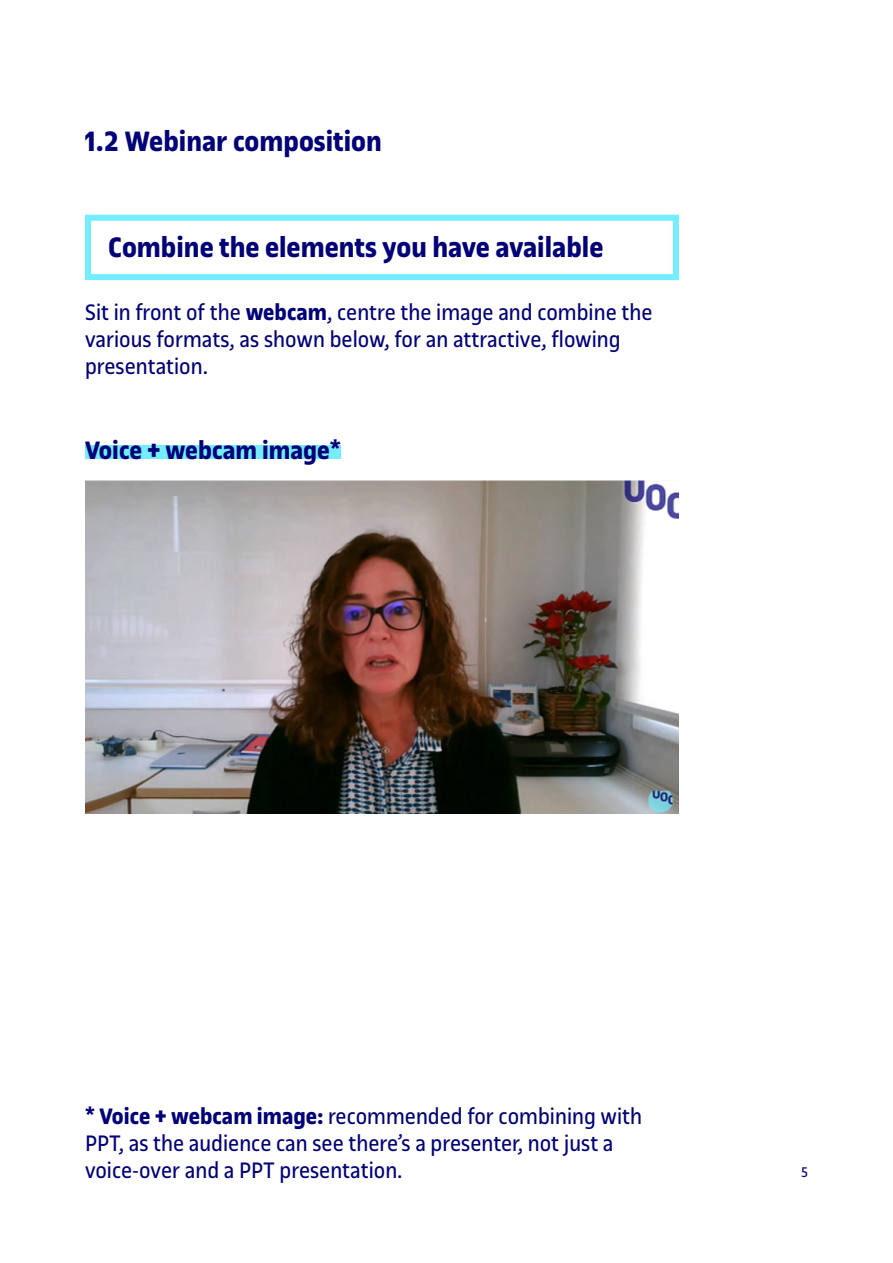
<style>
.page{position:relative;width:893px;height:1263px;background:#fff}
.page>*{position:absolute;margin:0;border:0;box-sizing:border-box;transform-origin:0 0}
.t1{font:700 30px "UOC Sans";color:#000078}
.t2{font:700 27px "UOC Sans";color:#000078}
.t3{font:24px/27px "UOC Sans";color:#000078}
.t4{font:15px "UOC Sans";color:#000078}
.s1{font-weight:700}
</style>
<div class="page">
<div style="left:85px;top:215px;width:594px;height:65px;border:6px solid #73edff"></div>
<img style="left:85px;top:480px;width:594px;height:334px">
<div style="left:85px;top:445px;width:256px;height:14px;background:#73edff"></div>
<p class="t1" style="left:85px;top:124px;width:298px">1.2 Webinar composition</p>
<p class="t1" style="left:108px;top:230px;width:497px">Combine the elements you have available</p>
<p class="t3" style="left:85px;top:299px;width:569px">Sit in front of the <span class="s1">webcam</span>, centre the image and combine the various formats, as shown below, for an attractive, flowing presentation.</p>
<p class="t2" style="left:85px;top:435px;width:257px">Voice + webcam image*</p>
<p class="t3" style="left:85px;top:1103px;width:559px"><span class="s1">* Voice + webcam image:</span> recommended for combining with<br>PPT, as the audience can see there’s a presenter, not just a voice-over and a PPT presentation.</p>
<p class="t4" style="left:801px;top:1164px;width:8px">5</p>
</div>
